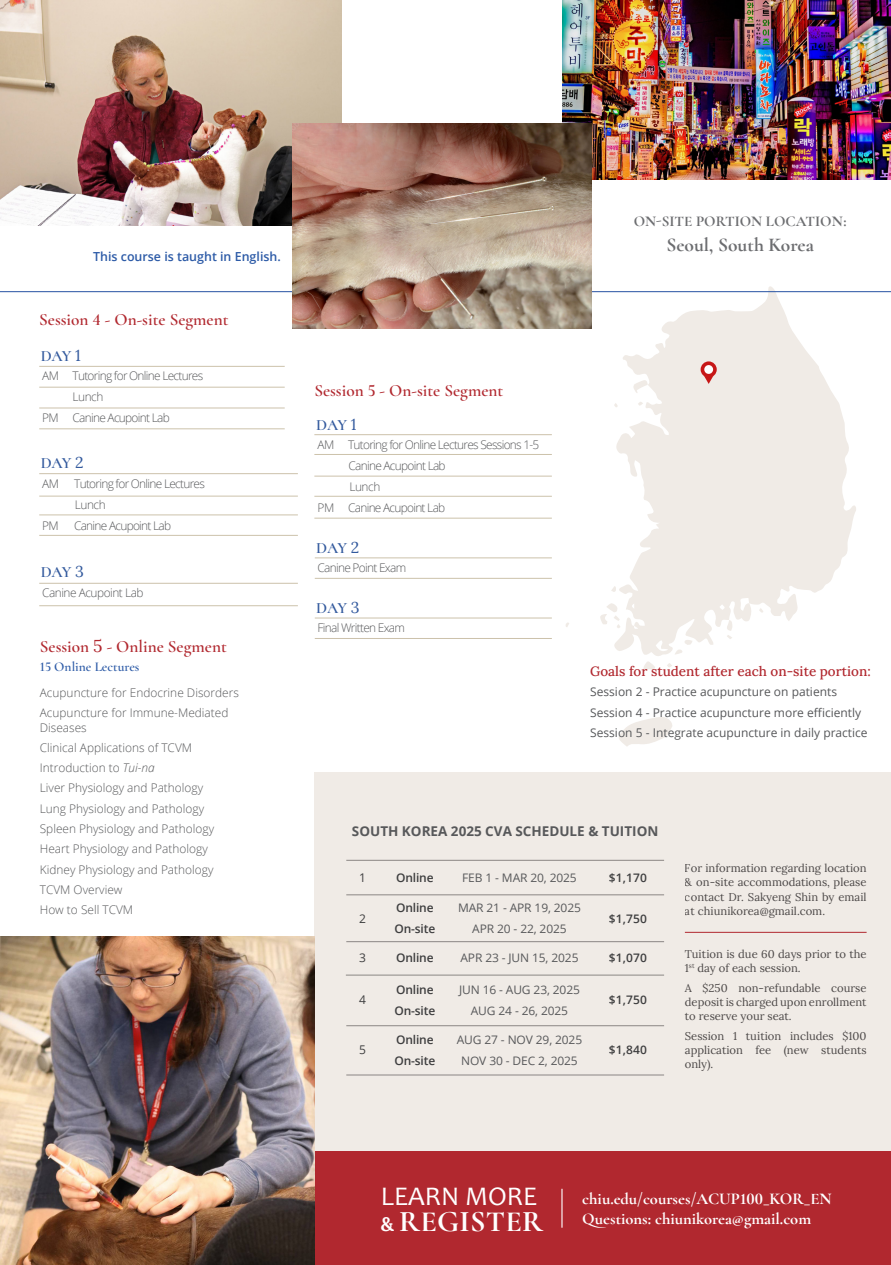
<style>
.page{position:relative;width:891px;height:1265px;background:#fff}
.page>*{position:absolute;margin:0;border:0;box-sizing:border-box;transform-origin:0 0}
.t1{font:700 30px "Cormorant Garamond";letter-spacing:.01em;color:#fff}
.t2{font:27px "Candara";color:#fff}
.t3{font:700 19.5px "Cormorant Garamond";color:#6c6d70}
.t4{font:600 17.25px "Cormorant Garamond";color:#b1282f}
.t5{font:700 16.5px "Cormorant Garamond";color:#fff}
.t6{font:600 15.75px "Cormorant Garamond";letter-spacing:-.035em;color:#32599d}
.t7{font:700 15px "Cormorant Garamond";color:#6c6d70}
.t8{font:13.5px "Lora";color:#b1282f}
.t9{font:700 13.5px "Open Sans";color:#57585a}
.t10{font:600 13.5px "Cormorant Garamond";color:#2d5ba7}
.t11{font:600 12.45px "Open Sans";color:#2d5ba7}
.t12{font:12px "Open Sans";color:#57585a}
.t13{font:600 12px "Open Sans";letter-spacing:-.01em;color:#3e3e3f}
.t14{font:12px "Open Sans";color:#3e3e3f}
.t15{font:300 11.85px "Open Sans";color:#57585a}
.t16{font:300 11.85px "Open Sans";letter-spacing:-.06em;color:#57585a}
.t17{font:300 11.85px "Open Sans";letter-spacing:-.04em;color:#57585a}
.t18{font:11.7px "Open Sans";letter-spacing:-.01em;color:#57585a}
.t19{font:600 11.7px "Open Sans";letter-spacing:.01em;color:#3e3e3f}
.t20{font:11.25px/14.2px "Lora";color:#231f20;text-align:justify}
.s1{font-family:"Lora";font-weight:400}
.s2{font-style:italic}
.s3{font-family:"Lora";font-weight:400;font-size:19.5px}
</style>
<div class="page">
<svg style="left:614px;top:286px;width:242px;height:370px;fill:#f0ebe6"></svg>
<svg style="left:619px;top:717px;width:53px;height:29px"></svg>
<svg style="left:633px;top:379px;width:16px;height:14px"></svg>
<svg style="left:643px;top:661px;width:12px;height:9px"></svg>
<svg style="left:675px;top:640px;width:18px;height:15px"></svg>
<svg style="left:611px;top:586px;width:6px;height:6px"></svg>
<svg style="left:667px;top:663px;width:5px;height:4px"></svg>
<svg style="left:726px;top:620px;width:7px;height:19px"></svg>
<svg style="left:638px;top:401px;width:5px;height:5px"></svg>
<svg style="left:759px;top:608px;width:5px;height:5px"></svg>
<svg style="left:614px;top:403px;width:4px;height:4px"></svg>
<svg style="left:600px;top:603px;width:21px;height:25px"></svg>
<img style="left:563px;top:0;width:328px;height:180px">
<div style="left:314px;top:772px;width:577px;height:383px;background:#f0ebe6"></div>
<hr style="left:0;top:291px;width:891px;height:1px;background:#2652a3">
<img style="left:0;top:0;width:341px;height:225px">
<svg style="left:701px;top:361px;width:16px;height:16px"></svg>
<svg style="left:704px;top:376px;width:9px;height:8px"></svg>
<div style="left:704px;top:365px;width:9px;height:9px;background:#fff;border-radius:50%"></div>
<img style="left:292px;top:124px;width:299px;height:204px">
<hr style="left:685px;top:932px;width:182px;height:1px;background:#b1282f">
<hr style="left:346px;top:894px;width:318px;height:1px;background:#231f20">
<hr style="left:346px;top:941px;width:318px;height:1px;background:#231f20">
<hr style="left:346px;top:1025px;width:318px;height:1px;background:#231f20">
<hr style="left:346px;top:860px;width:318px;height:1px;background:#231f20">
<hr style="left:346px;top:1074px;width:318px;height:1px;background:#231f20">
<hr style="left:346px;top:975px;width:318px;height:1px;background:#231f20">
<div style="left:315px;top:1151px;width:576px;height:114px;background:#b1282f"></div>
<hr style="left:561px;top:1188px;width:2px;height:39px;background:#fff">
<hr style="left:314px;top:434px;width:238px;height:1px;background:#ccc2ab">
<hr style="left:314px;top:454px;width:238px;height:1px;background:#ccc2ab">
<hr style="left:314px;top:476px;width:238px;height:1px;background:#ccc2ab">
<hr style="left:314px;top:496px;width:238px;height:1px;background:#ccc2ab">
<hr style="left:314px;top:518px;width:238px;height:1px;background:#ccc2ab">
<hr style="left:315px;top:557px;width:237px;height:1px;background:#ccc2ab">
<hr style="left:315px;top:618px;width:237px;height:1px;background:#ccc2ab">
<hr style="left:315px;top:578px;width:237px;height:1px;background:#ccc2ab">
<hr style="left:315px;top:638px;width:237px;height:1px;background:#ccc2ab">
<hr style="left:39px;top:473px;width:259px;height:1px;background:#ccc2ab">
<hr style="left:39px;top:583px;width:259px;height:1px;background:#ccc2ab">
<hr style="left:39px;top:496px;width:259px;height:1px;background:#ccc2ab">
<hr style="left:39px;top:605px;width:259px;height:1px;background:#ccc2ab">
<hr style="left:39px;top:515px;width:259px;height:1px;background:#ccc2ab">
<hr style="left:39px;top:535px;width:259px;height:1px;background:#ccc2ab">
<hr style="left:39px;top:366px;width:246px;height:1px;background:#ccc2ab">
<hr style="left:39px;top:387px;width:246px;height:1px;background:#ccc2ab">
<hr style="left:39px;top:408px;width:246px;height:1px;background:#ccc2ab">
<hr style="left:39px;top:428px;width:246px;height:1px;background:#ccc2ab">
<img style="left:0;top:936px;width:314px;height:329px">
<p class="t11" style="left:93px;top:247px;width:189px">This course is taught in English.</p>
<p class="t4" style="left:39px;top:309px;width:191px">Session 4 - On-site Segment</p>
<p class="t6" style="left:41px;top:347px;width:42px">DAY <span class="s1">1</span></p>
<p class="t16" style="left:42px;top:368px;width:163px">AM Tutoring for Online Lectures</p>
<p class="t15" style="left:73px;top:389px;width:32px">Lunch</p>
<p class="t16" style="left:42px;top:410px;width:129px">PM Canine Acupoint Lab</p>
<p class="t6" style="left:41px;top:453px;width:45px">DAY <span class="s1">2</span></p>
<p class="t15" style="left:42px;top:475px;width:18px">AM</p>
<p class="t16" style="left:74px;top:475px;width:132px">Tutoring for Online Lectures</p>
<p class="t15" style="left:75px;top:496px;width:32px">Lunch</p>
<p class="t15" style="left:42px;top:517px;width:18px">PM</p>
<p class="t16" style="left:74px;top:517px;width:99px">Canine Acupoint Lab</p>
<p class="t6" style="left:41px;top:563px;width:45px">DAY <span class="s1">3</span></p>
<p class="t17" style="left:42px;top:585px;width:103px">Canine Acupoint Lab</p>
<p class="t4" style="left:40px;top:635px;width:189px">Session <span class="s1">5</span> - Online Segment</p>
<p class="t10" style="left:40px;top:659px;width:101px">15 Online Lectures</p>
<p class="t15" style="left:40px;top:685px;width:201px">Acupuncture for Endocrine Disorders</p>
<p class="t15" style="left:40px;top:705px;width:190px">Acupuncture for Immune-Mediated</p>
<p class="t15" style="left:40px;top:719px;width:49px">Diseases</p>
<p class="t15" style="left:40px;top:739px;width:154px">Clinical Applications of TCVM</p>
<p class="t15" style="left:40px;top:760px;width:116px">Introduction to <span class="s2">Tui-na</span></p>
<p class="t15" style="left:40px;top:780px;width:165px">Liver Physiology and Pathology</p>
<p class="t15" style="left:40px;top:800px;width:166px">Lung Physiology and Pathology</p>
<p class="t15" style="left:40px;top:820px;width:176px">Spleen Physiology and Pathology</p>
<p class="t15" style="left:40px;top:841px;width:170px">Heart Physiology and Pathology</p>
<p class="t15" style="left:40px;top:861px;width:175px">Kidney Physiology and Pathology</p>
<p class="t15" style="left:40px;top:881px;width:84px">TCVM Overview</p>
<p class="t15" style="left:40px;top:901px;width:95px">How to Sell TCVM</p>
<p class="t7" style="left:634px;top:212px;width:214px">ON-SITE PORTION LOCATION :</p>
<p class="t3" style="left:666px;top:233px;width:149px">Seoul, South Korea</p>
<p class="t4" style="left:314px;top:380px;width:190px">Session 5 - On-site Segment</p>
<p class="t6" style="left:316px;top:415px;width:42px">DAY <span class="s1">1</span></p>
<p class="t16" style="left:318px;top:436px;width:223px">AM Tutoring for Online Lectures Sessions 1-5</p>
<p class="t16" style="left:349px;top:457px;width:99px">Canine Acupoint Lab</p>
<p class="t15" style="left:349px;top:478px;width:32px">Lunch</p>
<p class="t16" style="left:318px;top:499px;width:129px">PM Canine Acupoint Lab</p>
<p class="t6" style="left:316px;top:539px;width:45px">DAY <span class="s1">2</span></p>
<p class="t16" style="left:318px;top:559px;width:90px">Canine Point Exam</p>
<p class="t6" style="left:316px;top:599px;width:45px">DAY <span class="s1">3</span></p>
<p class="t16" style="left:318px;top:619px;width:89px">Final Written Exam</p>
<p class="t8" style="left:590px;top:661px;width:282px">Goals for student after each on-site portion:</p>
<p class="t12" style="left:590px;top:684px;width:248px">Session 2 - Practice acupuncture on patients</p>
<p class="t12" style="left:590px;top:704px;width:272px">Session 4 - Practice acupuncture more efficiently</p>
<p class="t12" style="left:590px;top:725px;width:279px">Session 5 - Integrate acupuncture in daily practice</p>
<p class="t9" style="left:352px;top:821px;width:308px">SOUTH KOREA 2025 CVA SCHEDULE &amp; TUITION</p>
<p class="t13" style="left:396px;top:869px;width:39px">Online</p>
<p class="t18" style="left:462px;top:870px;width:116px">FEB 1 - MAR 20, 2025</p>
<p class="t19" style="left:609px;top:870px;width:40px">$1,170</p>
<p class="t19" style="left:609px;top:910px;width:40px">$1,750</p>
<p class="t14" style="left:359px;top:869px;width:8px">1</p>
<p class="t13" style="left:396px;top:899px;width:39px">Online</p>
<p class="t18" style="left:458px;top:899px;width:124px">MAR 21 - APR 19, 2025</p>
<p class="t14" style="left:359px;top:910px;width:8px">2</p>
<p class="t14" style="left:359px;top:949px;width:8px">3</p>
<p class="t13" style="left:394px;top:920px;width:43px">On-site</p>
<p class="t18" style="left:472px;top:920px;width:96px">APR 20 - 22, 2025</p>
<p class="t13" style="left:396px;top:949px;width:39px">Online</p>
<p class="t18" style="left:460px;top:950px;width:120px">APR 23 - JUN 15, 2025</p>
<p class="t19" style="left:609px;top:950px;width:40px">$1,070</p>
<p class="t14" style="left:359px;top:992px;width:8px">4</p>
<p class="t14" style="left:359px;top:1041px;width:8px">5</p>
<p class="t13" style="left:396px;top:981px;width:39px">Online</p>
<p class="t18" style="left:459px;top:982px;width:122px">JUN 16 - AUG 23, 2025</p>
<p class="t13" style="left:396px;top:1031px;width:39px">Online</p>
<p class="t18" style="left:457px;top:1032px;width:127px">AUG 27 - NOV 29, 2025</p>
<p class="t13" style="left:394px;top:1002px;width:43px">On-site</p>
<p class="t18" style="left:471px;top:1002px;width:99px">AUG 24 - 26, 2025</p>
<p class="t13" style="left:394px;top:1052px;width:43px">On-site</p>
<p class="t18" style="left:461px;top:1053px;width:118px">NOV 30 - DEC 2, 2025</p>
<p class="t19" style="left:609px;top:992px;width:40px">$1,750</p>
<p class="t19" style="left:609px;top:1041px;width:40px">$1,840</p>
<p class="t20" style="left:685px;top:860px;width:183px">For information regarding location &amp; on-site accommodations, please contact Dr. Sakyeng Shin by email at chiunikorea@gmail.com.</p>
<p class="t20" style="left:685px;top:946px;width:183px">Tuition is due 60 days prior to the<br>1<sup>st</sup> day of each session.</p>
<p class="t20" style="left:685px;top:979px;width:183px">A $250 non-refundable course deposit is charged upon enrollment to reserve your seat.</p>
<p class="t20" style="left:685px;top:1027px;width:183px">Session 1 tuition includes $100 application fee (new students only).</p>
<p class="t2" style="left:381px;top:1179px;width:158px">LEARN MORE</p>
<p class="t1" style="left:381px;top:1202px;width:164px"><span class="s3">&amp;</span> REGISTER</p>
<p class="t5" style="left:582px;top:1188px;width:251px">chiu.edu/courses/ACUP100_KOR_EN</p>
<p class="t5" style="left:582px;top:1208px;width:230px">Questions: chiunikorea@gmail.com</p>
</div>
